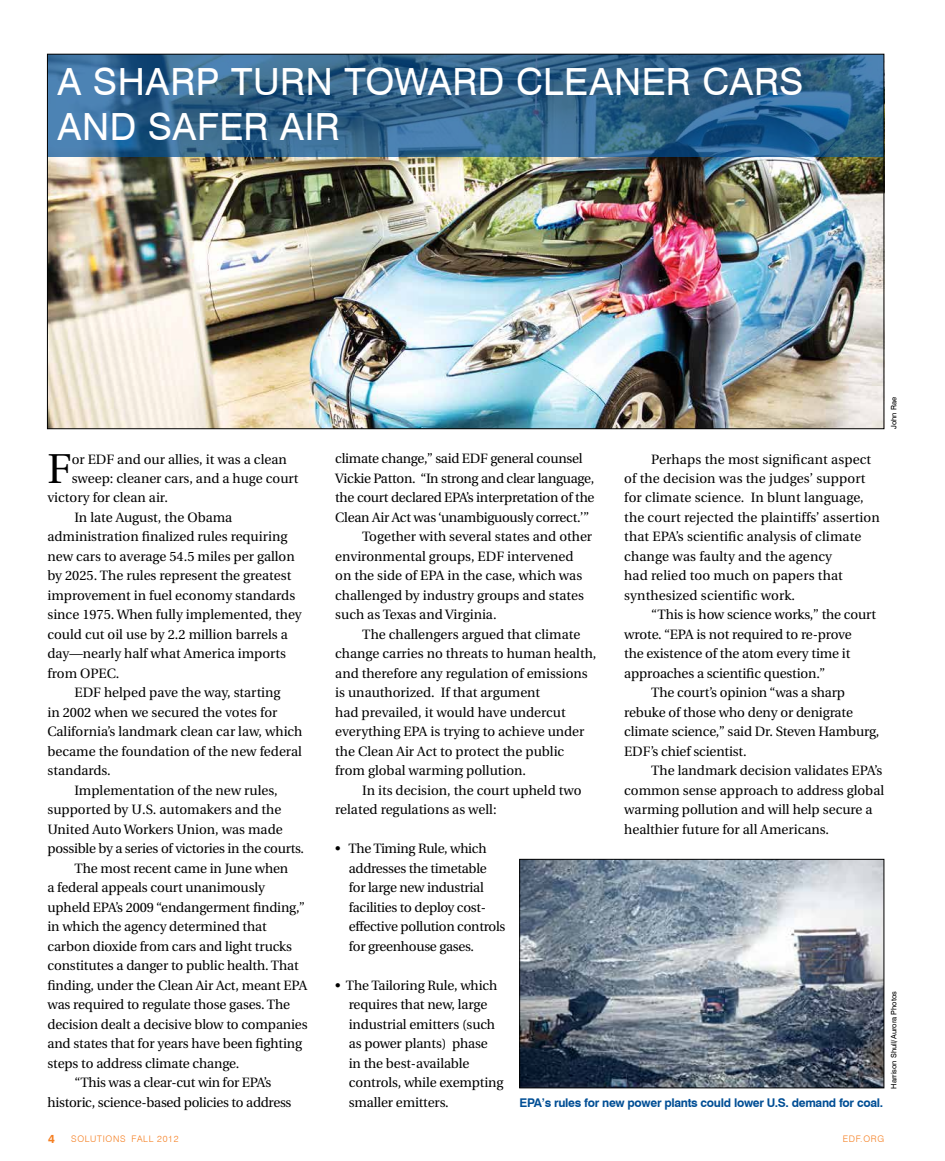
<style>
.page{position:relative;width:945px;height:1161px;background:#fff}
.page>*{position:absolute;margin:0;border:0;box-sizing:border-box;transform-origin:0 0}
.t1{font:41.7px "Utopia";color:#000}
.t2{font:37.5px/45px "Swiss 721 BT";letter-spacing:.015em;color:#fff}
.t3{font:13.5px/19.5px "Utopia";color:#000}
.t4{font:13.5px/19.5px "Utopia";letter-spacing:-.02em;color:#000}
.t5{font:700 12px "Swiss 721 BT";letter-spacing:-.025em;color:#004e95}
.t6{font:700 12px "Swiss 721 BT";color:#f57e20}
.t7{font:300 9px "Swiss 721 BT";letter-spacing:.08em;color:#f57e20}
.t8{font:7.5px "Swiss 721 BT";color:#000}
</style>
<div class="page">
<img style="left:49px;top:157px;width:833px;height:270px">
<svg style="left:49px;top:56px;width:833px;height:101px;background:#31648d"></svg>
<img style="left:521px;top:861px;width:361px;height:225px">
<div style="left:519px;top:859px;width:365px;height:229px;border:1px solid #000"></div>
<h2 class="t2" style="left:57px;top:58px;width:748px">A SHARP TURN TOWARD CLEANER CARS<br>AND SAFER AIR</h2>
<p class="t8" style="left:889px;top:429px;width:33px;rotate:-90deg">JOHN RAE</p>
<h1 class="t1" style="left:48px;top:446px;width:26px">F</h1>
<p class="t3" style="left:72px;top:449px;width:217px">or EDF and our allies, it was a clean</p>
<p class="t3" style="left:72px;top:469px;width:228px">sweep: cleaner cars, and a huge court</p>
<p class="t3" style="left:47px;top:488px;width:122px">victory for clean air.</p>
<p class="t3" style="left:74px;top:508px;width:159px">In late August, the Obama</p>
<p class="t3" style="left:47px;top:527px;width:241px">administration finalized rules requiring</p>
<p class="t3" style="left:47px;top:547px;width:249px">new cars to average 54.5 miles per gallon</p>
<p class="t3" style="left:47px;top:566px;width:245px">by 2025. The rules represent the greatest</p>
<p class="t3" style="left:47px;top:586px;width:249px">improvement in fuel economy standards</p>
<p class="t3" style="left:47px;top:605px;width:256px">since 1975. When fully implemented, they</p>
<p class="t3" style="left:47px;top:625px;width:242px">could cut oil use by 2.2 million barrels a</p>
<p class="t3" style="left:47px;top:644px;width:240px">day—nearly half what America imports</p>
<p class="t3" style="left:47px;top:664px;width:74px">from OPEC.</p>
<p class="t3" style="left:74px;top:683px;width:208px">EDF helped pave the way, starting</p>
<p class="t3" style="left:47px;top:703px;width:232px">in 2002 when we secured the votes for</p>
<p class="t3" style="left:47px;top:722px;width:257px">California’s landmark clean car law, which</p>
<p class="t3" style="left:47px;top:742px;width:256px">became the foundation of the new federal</p>
<p class="t3" style="left:47px;top:761px;width:65px">standards.</p>
<p class="t3" style="left:74px;top:781px;width:205px">Implementation of the new rules,</p>
<p class="t3" style="left:47px;top:800px;width:235px">supported by U.S. automakers and the</p>
<p class="t3" style="left:47px;top:820px;width:237px">United Auto Workers Union, was made</p>
<p class="t4" style="left:47px;top:839px;width:258px">possible by a series of victories in the courts.</p>
<p class="t3" style="left:74px;top:859px;width:215px">The most recent came in June when</p>
<p class="t3" style="left:47px;top:878px;width:219px">a federal appeals court unanimously</p>
<p class="t3" style="left:47px;top:898px;width:259px">upheld EPA’s 2009 “endangerment finding,”</p>
<p class="t3" style="left:47px;top:917px;width:221px">in which the agency determined that</p>
<p class="t3" style="left:47px;top:937px;width:246px">carbon dioxide from cars and light trucks</p>
<p class="t3" style="left:47px;top:956px;width:253px">constitutes a danger to public health. That</p>
<p class="t3" style="left:47px;top:976px;width:261px">finding, under the Clean Air Act, meant EPA</p>
<p class="t3" style="left:47px;top:995px;width:244px">was required to regulate those gases. The</p>
<p class="t3" style="left:47px;top:1015px;width:262px">decision dealt a decisive blow to companies</p>
<p class="t3" style="left:47px;top:1034px;width:256px">and states that for years have been fighting</p>
<p class="t3" style="left:47px;top:1054px;width:193px">steps to address climate change.</p>
<p class="t4" style="left:74px;top:1073px;width:199px">“This was a clear-cut win for EPA’s</p>
<p class="t4" style="left:47px;top:1093px;width:246px">historic, science-based policies to address</p>
<p class="t4" style="left:335px;top:449px;width:249px">climate change,” said EDF general counsel</p>
<p class="t4" style="left:335px;top:469px;width:260px">Vickie Patton. “In strong and clear language,</p>
<p class="t4" style="left:335px;top:488px;width:261px">the court declared EPA’s interpretation of the</p>
<p class="t4" style="left:335px;top:508px;width:256px">Clean Air Act was ‘unambiguously correct.’”</p>
<p class="t3" style="left:362px;top:527px;width:231px">Together with several states and other</p>
<p class="t3" style="left:335px;top:547px;width:240px">environmental groups, EDF intervened</p>
<p class="t3" style="left:335px;top:566px;width:248px">on the side of EPA in the case, which was</p>
<p class="t3" style="left:335px;top:586px;width:250px">challenged by industry groups and states</p>
<p class="t3" style="left:335px;top:605px;width:163px">such as Texas and Virginia.</p>
<p class="t3" style="left:362px;top:625px;width:220px">The challengers argued that climate</p>
<p class="t3" style="left:335px;top:644px;width:263px">change carries no threats to human health,</p>
<p class="t3" style="left:335px;top:664px;width:254px">and therefore any regulation of emissions</p>
<p class="t3" style="left:335px;top:683px;width:206px">is unauthorized. If that argument</p>
<p class="t3" style="left:335px;top:703px;width:232px">had prevailed, it would have undercut</p>
<p class="t3" style="left:335px;top:722px;width:251px">everything EPA is trying to achieve under</p>
<p class="t3" style="left:335px;top:742px;width:231px">the Clean Air Act to protect the public</p>
<p class="t3" style="left:335px;top:761px;width:192px">from global warming pollution.</p>
<p class="t3" style="left:362px;top:781px;width:221px">In its decision, the court upheld two</p>
<p class="t3" style="left:335px;top:800px;width:163px">related regulations as well:</p>
<p class="t4" style="left:349px;top:839px;width:158px;text-indent:-14px">• The Timing Rule, which addresses the timetable for large new industrial facilities to deploy cost&shy;effective pollution controls for greenhouse gases.</p>
<p class="t3" style="left:349px;top:976px;width:156px;text-indent:-14px">• The Tailoring Rule, which requires that new, large industrial emitters (such as power plants) phase in the best-available controls, while exempting smaller emitters.</p>
<p class="t3" style="left:624px;top:449px;width:257px;text-indent:27px">Perhaps the most significant aspect of the decision was the judges’ support for climate science. In blunt language, the court rejected the plaintiffs’ assertion that EPA’s scientific analysis of climate change was faulty and the agency<br>had relied too much on papers that synthesized scientific work.</p>
<p class="t3" style="left:651px;top:605px;width:226px">“This is how science works,” the court</p>
<p class="t3" style="left:624px;top:625px;width:229px">wrote. “EPA is not required to re-prove</p>
<p class="t3" style="left:624px;top:644px;width:228px">the existence of the atom every time it</p>
<p class="t3" style="left:624px;top:664px;width:203px">approaches a scientific question.”</p>
<p class="t3" style="left:651px;top:683px;width:195px">The court’s opinion “was a sharp</p>
<p class="t3" style="left:624px;top:703px;width:230px">rebuke of those who deny or denigrate</p>
<p class="t3" style="left:624px;top:722px;width:257px">climate science,” said Dr. Steven Hamburg,</p>
<p class="t3" style="left:624px;top:742px;width:124px">EDF’s chief scientist.</p>
<p class="t3" style="left:651px;top:761px;width:233px">The landmark decision validates EPA’s</p>
<p class="t3" style="left:624px;top:781px;width:261px">common sense approach to address global</p>
<p class="t3" style="left:624px;top:800px;width:250px">warming pollution and will help secure a</p>
<p class="t3" style="left:624px;top:820px;width:206px">healthier future for all Americans.</p>
<p class="t8" style="left:889px;top:1089px;width:99px;rotate:-90deg">HARRISON SHULL/AURORA PHOTOS</p>
<p class="t5" style="left:519px;top:1095px;width:365px">EPA’s rules for new power plants could lower U.S. demand for coal.</p>
<p class="t6" style="left:48px;top:1131px;width:8px">4</p>
<p class="t7" style="left:71px;top:1133px;width:109px">SOLUTIONS FALL 2012</p>
<p class="t7" style="left:843px;top:1133px;width:43px">EDF.ORG</p>
</div>
